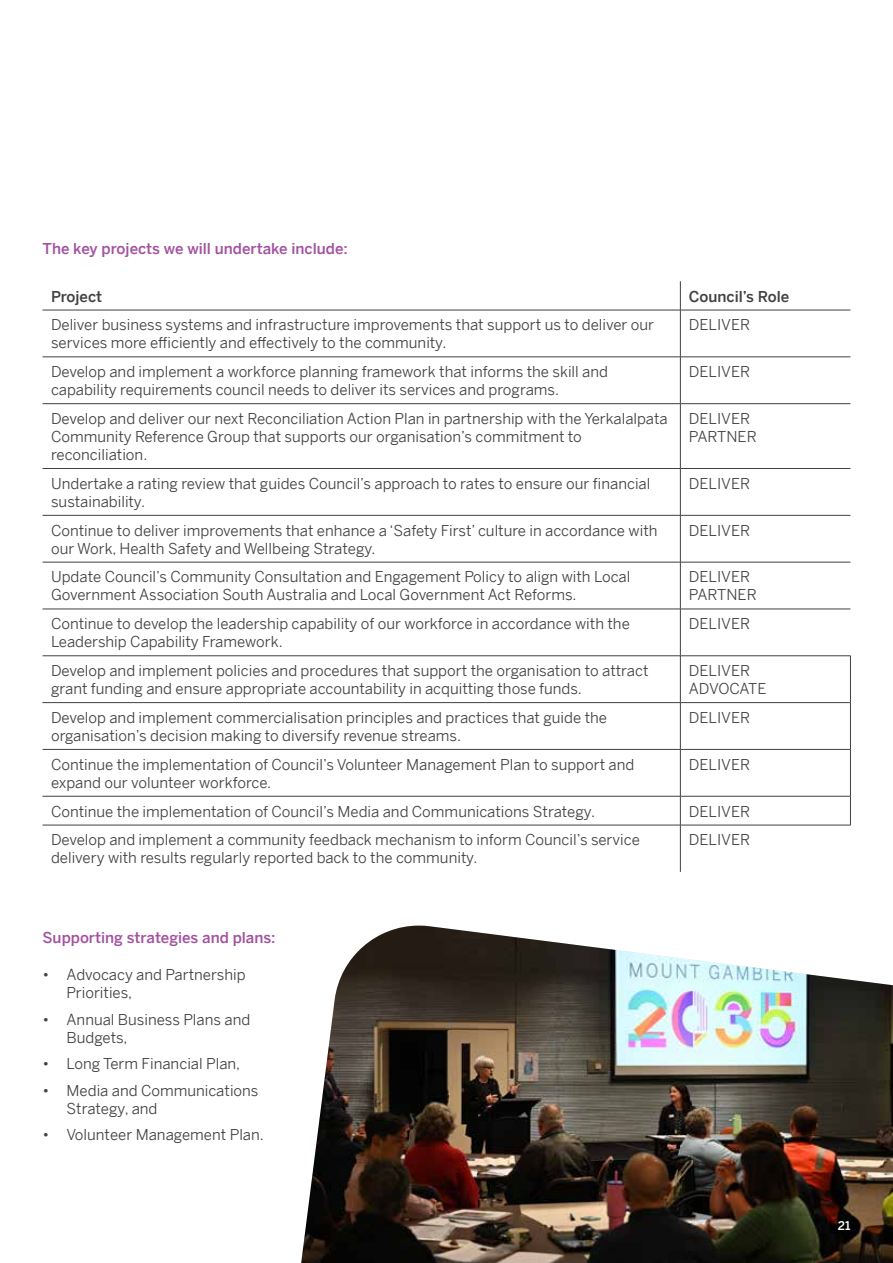
<style>
.page{position:relative;width:893px;height:1263px;background:#fff}
.page>*{position:absolute;margin:0;border:0;box-sizing:border-box;transform-origin:0 0}
.t1{font:15px/18px "Benton Sans";color:#414042}
.t2{font:500 15px "Benton Sans";color:#a352a0}
.t3{font:500 15px "Benton Sans";color:#414042}
.t4{font:500 12px "Benton Sans";color:#fff}
</style>
<div class="page">
<img style="left:301px;top:925px;width:592px;height:338px">
<svg style="left:43px;top:281px;width:807px;height:591px"></svg>
<svg style="left:680px;top:281px;width:1px;height:29px"></svg>
<hr style="left:43px;top:310px;width:637px;height:1px;background:#414042">
<hr style="left:680px;top:310px;width:170px;height:1px;background:#414042">
<hr style="left:680px;top:310px;width:1px;height:47px;background:#414042">
<hr style="left:43px;top:357px;width:637px;height:1px;background:#414042">
<hr style="left:680px;top:357px;width:170px;height:1px;background:#414042">
<hr style="left:680px;top:357px;width:1px;height:46px;background:#414042">
<hr style="left:43px;top:403px;width:637px;height:1px;background:#414042">
<hr style="left:680px;top:403px;width:170px;height:1px;background:#414042">
<hr style="left:680px;top:404px;width:1px;height:64px;background:#414042">
<hr style="left:43px;top:468px;width:637px;height:1px;background:#414042">
<hr style="left:680px;top:468px;width:170px;height:1px;background:#414042">
<hr style="left:680px;top:469px;width:1px;height:46px;background:#414042">
<hr style="left:680px;top:515px;width:1px;height:47px;background:#414042">
<hr style="left:680px;top:562px;width:1px;height:47px;background:#414042">
<hr style="left:680px;top:609px;width:1px;height:47px;background:#414042">
<hr style="left:680px;top:656px;width:1px;height:46px;background:#414042">
<hr style="left:680px;top:703px;width:1px;height:46px;background:#414042">
<hr style="left:680px;top:750px;width:1px;height:46px;background:#414042">
<svg style="left:680px;top:797px;width:1px;height:28px"></svg>
<hr style="left:680px;top:825px;width:1px;height:47px;background:#414042">
<hr style="left:43px;top:515px;width:637px;height:1px;background:#414042">
<hr style="left:680px;top:515px;width:170px;height:1px;background:#414042">
<hr style="left:43px;top:562px;width:637px;height:1px;background:#414042">
<hr style="left:680px;top:562px;width:170px;height:1px;background:#414042">
<hr style="left:43px;top:609px;width:637px;height:1px;background:#414042">
<hr style="left:680px;top:609px;width:170px;height:1px;background:#414042">
<hr style="left:43px;top:655px;width:637px;height:1px;background:#414042">
<hr style="left:680px;top:655px;width:171px;height:1px;background:#414042">
<hr style="left:850px;top:656px;width:1px;height:46px;background:#414042">
<hr style="left:43px;top:702px;width:637px;height:1px;background:#414042">
<hr style="left:680px;top:702px;width:171px;height:1px;background:#414042">
<hr style="left:850px;top:703px;width:1px;height:46px;background:#414042">
<hr style="left:43px;top:749px;width:637px;height:1px;background:#414042">
<hr style="left:680px;top:749px;width:171px;height:1px;background:#414042">
<hr style="left:850px;top:750px;width:1px;height:46px;background:#414042">
<hr style="left:43px;top:796px;width:637px;height:1px;background:#414042">
<hr style="left:680px;top:796px;width:171px;height:1px;background:#414042">
<svg style="left:850px;top:796px;width:1px;height:29px"></svg>
<hr style="left:43px;top:825px;width:637px;height:1px;background:#414042">
<hr style="left:680px;top:825px;width:171px;height:1px;background:#414042">
<p class="t2" style="left:43px;top:239px;width:307px">The key projects we will undertake include:</p>
<p class="t3" style="left:51px;top:287px;width:53px">Project</p>
<p class="t3" style="left:689px;top:287px;width:102px">Council’s Role</p>
<p class="t1" style="left:51px;top:316px;width:605px">Deliver business systems and infrastructure improvements that support us to deliver our services more efficiently and effectively to the community.</p>
<p class="t1" style="left:689px;top:316px;width:63px">DELIVER</p>
<p class="t1" style="left:51px;top:363px;width:558px">Develop and implement a workforce planning framework that informs the skill and capability requirements council needs to deliver its services and programs.</p>
<p class="t1" style="left:689px;top:363px;width:63px">DELIVER</p>
<p class="t1" style="left:51px;top:410px;width:618px">Develop and deliver our next Reconciliation Action Plan in partnership with the Yerkalalpata<br>Community Reference Group that supports our organisation’s commitment to reconciliation.</p>
<p class="t1" style="left:689px;top:410px;width:69px">DELIVER<br>PARTNER</p>
<p class="t1" style="left:51px;top:474px;width:601px">Undertake a rating review that guides Council’s approach to rates to ensure our financial sustainability.</p>
<p class="t1" style="left:689px;top:474px;width:63px">DELIVER</p>
<p class="t1" style="left:51px;top:521px;width:608px">Continue to deliver improvements that enhance a ‘Safety First’ culture in accordance with our Work, Health Safety and Wellbeing Strategy.</p>
<p class="t1" style="left:689px;top:521px;width:63px">DELIVER</p>
<p class="t1" style="left:51px;top:568px;width:581px">Update Council’s Community Consultation and Engagement Policy to align with Local<br>Government Association South Australia and Local Government Act Reforms.</p>
<p class="t1" style="left:689px;top:568px;width:69px">DELIVER<br>PARTNER</p>
<p class="t1" style="left:51px;top:615px;width:580px">Continue to develop the leadership capability of our workforce in accordance with the<br>Leadership Capability Framework.</p>
<p class="t1" style="left:689px;top:615px;width:63px">DELIVER</p>
<p class="t1" style="left:51px;top:662px;width:599px">Develop and implement policies and procedures that support the organisation to attract grant funding and ensure appropriate accountability in acquitting those funds.</p>
<p class="t1" style="left:689px;top:662px;width:79px">DELIVER<br>ADVOCATE</p>
<p class="t1" style="left:51px;top:708px;width:558px">Develop and implement commercialisation principles and practices that guide the organisation’s decision making to diversify revenue streams.</p>
<p class="t1" style="left:689px;top:708px;width:63px">DELIVER</p>
<p class="t1" style="left:51px;top:755px;width:585px">Continue the implementation of Council’s Volunteer Management Plan to support and expand our volunteer workforce.</p>
<p class="t1" style="left:689px;top:755px;width:63px">DELIVER</p>
<p class="t1" style="left:51px;top:802px;width:546px">Continue the implementation of Council’s Media and Communications Strategy.</p>
<p class="t1" style="left:689px;top:802px;width:63px">DELIVER</p>
<p class="t1" style="left:51px;top:831px;width:590px">Develop and implement a community feedback mechanism to inform Council’s service delivery with results regularly reported back to the community.</p>
<p class="t1" style="left:689px;top:831px;width:63px">DELIVER</p>
<p class="t2" style="left:43px;top:928px;width:235px">Supporting strategies and plans:</p>
<p class="t1" style="left:67px;top:966px;width:181px;text-indent:-24px">• Advocacy and Partnership<br>Priorities,</p>
<p class="t1" style="left:67px;top:1010px;width:185px;text-indent:-24px">• Annual Business Plans and<br>Budgets,</p>
<p class="t1" style="left:43px;top:1055px;width:199px">• Long Term Financial Plan,</p>
<p class="t1" style="left:67px;top:1081px;width:194px;text-indent:-24px">• Media and Communications<br>Strategy, and</p>
<p class="t1" style="left:43px;top:1126px;width:223px">• Volunteer Management Plan.</p>
<p class="t4" style="left:838px;top:1218px;width:14px">21</p>
</div>
